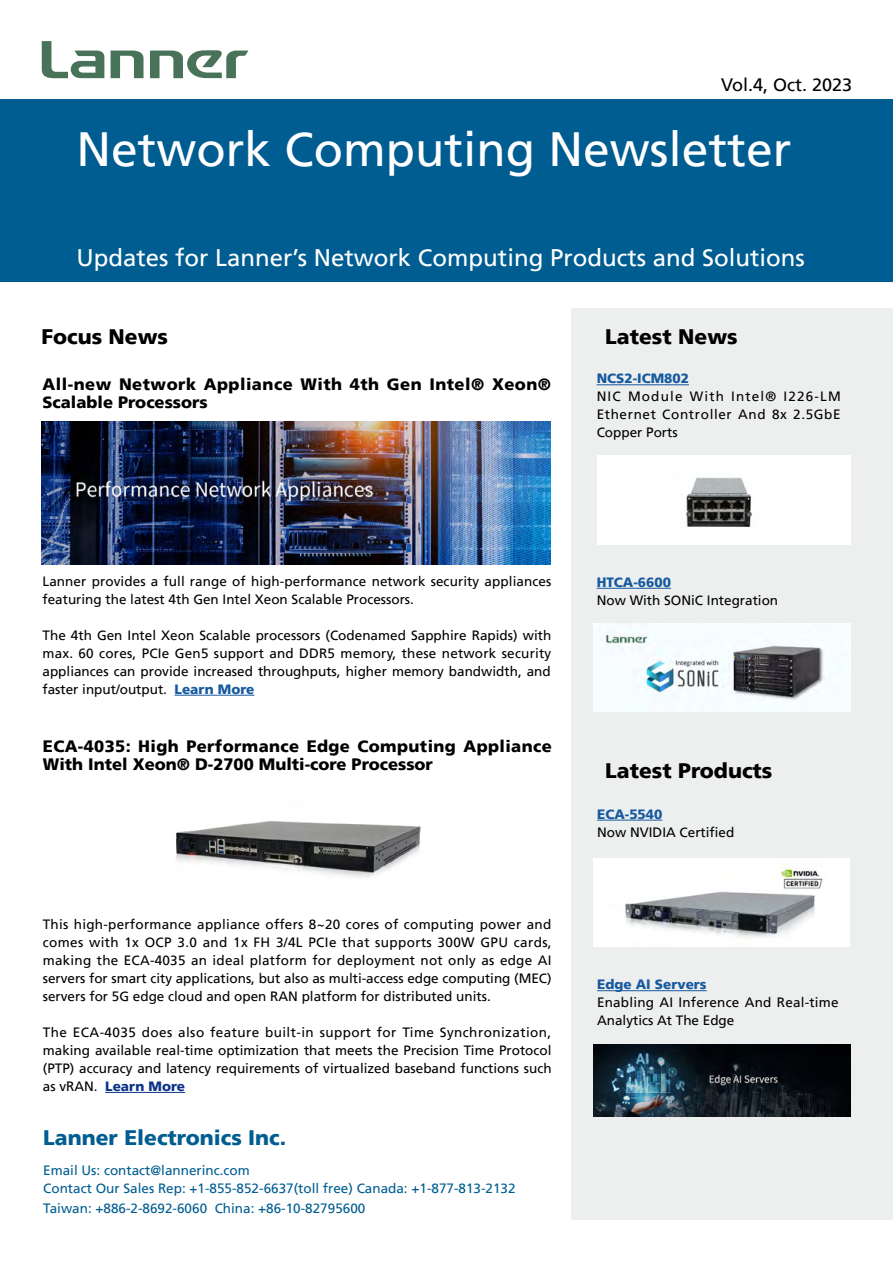
<style>
.page{position:relative;width:893px;height:1263px;background:#fff}
.page>*{position:absolute;margin:0;border:0;box-sizing:border-box;transform-origin:0 0}
.t1{font:48px "Frutiger LT";color:#fff}
.t2{font:24px "Frutiger LT";color:#fff}
.t3{font:900 21px "Frutiger LT";color:#000}
.t4{font:900 21px "Frutiger LT";color:#005d91}
.t5{font:18px "Frutiger LT";color:#000}
.t6{font:900 16.5px/18px "Frutiger LT";letter-spacing:.025em;color:#000}
.t7{font:13.5px/18px "Frutiger LT";color:#000;text-align:justify}
.t8{font:13.5px/18px "Frutiger LT";color:#005d91}
.t9{font:900 13.5px "Frutiger LT";color:#15599f}
.s1{font-weight:900;color:#15599f}
.s2{font-weight:900;color:#0c3388}
</style>
<div class="page">
<div style="left:0;top:99px;width:893px;height:183px;background:#005d91"></div>
<div style="left:571px;top:308px;width:322px;height:912px;background:#edeeee"></div>
<svg style="left:42px;top:41px;width:62px;height:37px"></svg>
<svg style="left:111px;top:51px;width:33px;height:27px"></svg>
<svg style="left:150px;top:50px;width:98px;height:28px"></svg>
<hr style="left:175px;top:695px;width:79px;height:1px;background:#15599f">
<hr style="left:597px;top:384px;width:92px;height:1px;background:#15599f">
<hr style="left:597px;top:820px;width:65px;height:1px;background:#15599f">
<hr style="left:105px;top:1092px;width:80px;height:1px;background:#0c3388">
<hr style="left:597px;top:588px;width:74px;height:1px;background:#15599f">
<hr style="left:597px;top:990px;width:110px;height:1px;background:#15599f">
<img style="left:593px;top:1045px;width:257px;height:72px">
<img style="left:41px;top:422px;width:509px;height:143px">
<img style="left:176px;top:821px;width:245px;height:56px">
<div style="left:597px;top:455px;width:253px;height:89px;background:#fff"></div>
<img style="left:686px;top:477px;width:66px;height:50px">
<img style="left:593px;top:624px;width:258px;height:88px">
<img style="left:593px;top:859px;width:256px;height:87px">
<h3 class="t5" style="left:721px;top:74px;width:133px">Vol.4, Oct. 2023</h3>
<h1 class="t1" style="left:77px;top:121px;width:716px">Network Computing Newsletter</h1>
<h2 class="t2" style="left:77px;top:244px;width:730px">Updates for Lanner’s Network Computing Products and Solutions</h2>
<h3 class="t3" style="left:41px;top:324px;width:128px">Focus News</h3>
<p class="t6" style="left:43px;top:376px;width:510px">All-new Network Appliance With 4th Gen Intel® Xeon®<br>Scalable Processors</p>
<h3 class="t3" style="left:605px;top:324px;width:134px">Latest News</h3>
<p class="t9" style="left:597px;top:371px;width:94px">NCS2-ICM802</p>
<p class="t7" style="left:597px;top:388px;width:246px">NIC Module With Intel® I226-LM Ethernet Controller And 8x 2.5GbE Copper Ports</p>
<p class="t7" style="left:43px;top:572px;width:510px">Lanner provides a full range of high-performance network security appliances featuring the latest 4th Gen Intel Xeon Scalable Processors.</p>
<p class="t7" style="left:43px;top:626px;width:510px">The 4th Gen Intel Xeon Scalable processors (Codenamed Sapphire Rapids) with max. 60 cores, PCIe Gen5 support and DDR5 memory, these network security appliances can provide increased throughputs, higher memory bandwidth, and faster input/output. <span class="s1">Learn More</span></p>
<p class="t6" style="left:43px;top:737px;width:510px">ECA-4035: High Performance Edge Computing Appliance<br>With Intel Xeon® D-2700 Multi-core Processor</p>
<p class="t7" style="left:43px;top:915px;width:510px">This high-performance appliance offers 8~20 cores of computing power and comes with 1x OCP 3.0 and 1x FH 3/4L PCIe that supports 300W GPU cards, making the ECA-4035 an ideal platform for deployment not only as edge AI servers for smart city applications, but also as multi-access edge computing (MEC) servers for 5G edge cloud and open RAN platform for distributed units.</p>
<p class="t7" style="left:43px;top:1023px;width:510px">The ECA-4035 does also feature built-in support for Time Synchronization, making available real-time optimization that meets the Precision Time Protocol (PTP) accuracy and latency requirements of virtualized baseband functions such as vRAN. <span class="s2">Learn More</span></p>
<h3 class="t4" style="left:43px;top:1125px;width:244px">Lanner Electronics Inc.</h3>
<p class="t8" style="left:43px;top:1161px;width:474px">Email Us: contact@lannerinc.com<br>Contact Our Sales Rep: +1-855-852-6637(toll free) Canada: +1-877-813-2132</p>
<p class="t8" style="left:43px;top:1199px;width:324px">Taiwan: +886-2-8692-6060 China: +86-10-82795600</p>
<p class="t9" style="left:597px;top:574px;width:76px">HTCA-6600</p>
<p class="t7" style="left:597px;top:591px;width:183px">Now With SONiC Integration</p>
<h3 class="t3" style="left:605px;top:758px;width:169px">Latest Products</h3>
<p class="t9" style="left:597px;top:806px;width:67px">ECA-5540</p>
<p class="t7" style="left:597px;top:823px;width:139px">Now NVIDIA Certified</p>
<p class="t9" style="left:597px;top:976px;width:111px">Edge AI Servers</p>
<p class="t7" style="left:597px;top:994px;width:243px">Enabling AI Inference And Real-time<br>Analytics At The Edge</p>
</div>
